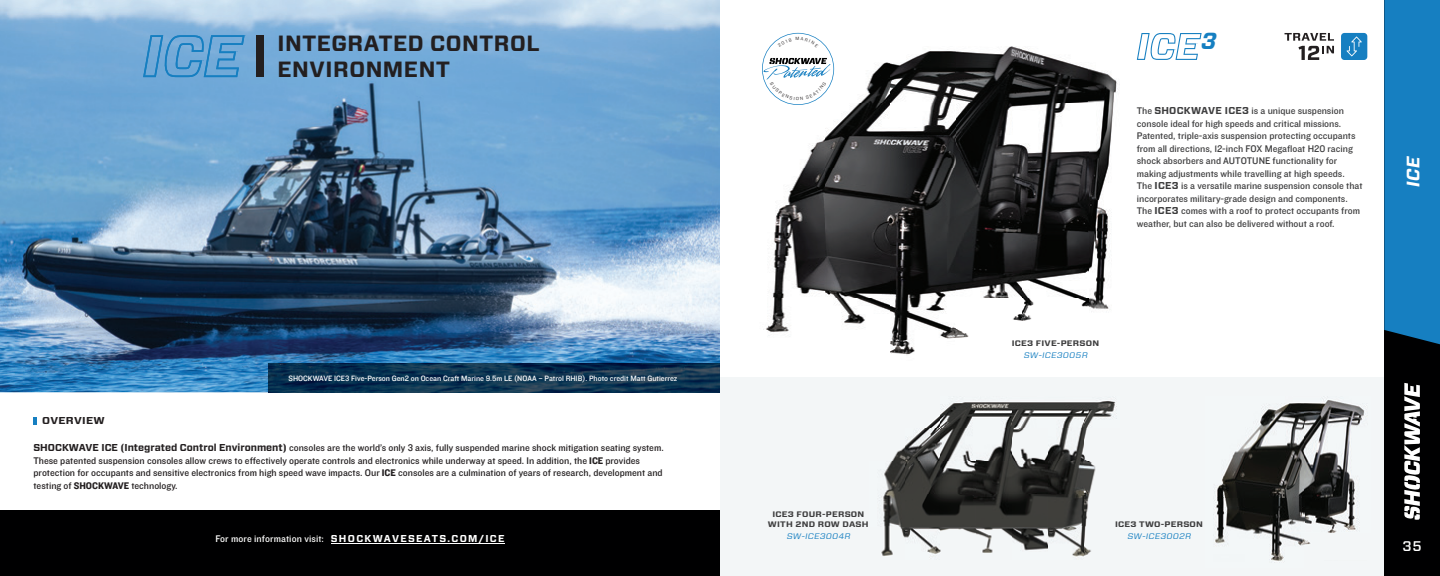
<style>
.page{position:relative;width:1440px;height:576px;background:#fff}
.page>*{position:absolute;margin:0;border:0;box-sizing:border-box;transform-origin:0 0}
.t1{font:italic 700 23.3px "Forza";color:#167fc1}
.t2{font:700 22px/26.4px "Forza";letter-spacing:.025em;color:#231f20}
.t3{font:italic 700 18px "Forza";color:#fff}
.t4{font:500 14px "Forza";color:#fff}
.t5{font:10px/12.5px "Knockout HTF31 Junior Middlewt";color:#3e3e3f}
.t6{font:10px/12.5px "Knockout HTF31 Junior Middlewt";color:#231f20}
.t7{font:10px "Knockout HTF31 Junior Middlewt";letter-spacing:.01em;color:#fff}
.t8{font:700 10px "Forza";letter-spacing:.025em;color:#231f20;scale:1.11 1}
.t9{font:8px "Knockout HTF31 Junior Middlewt";color:#fff}
.t10{font:700 8px/9.6px "Forza";letter-spacing:.025em;color:#3e3e3f;text-align:center;scale:1.11 1}
.t11{font:italic 8px "Forza";color:#167fc1;scale:1.11 1}
.s1{font-family:"Forza";font-weight:700}
.s2{font-family:"Knockout HTF51 Middleweight"}
</style>
<div class="page">
<img style="left:0;top:0;width:720px;height:392px">
<div style="left:256px;top:35px;width:8px;height:42px;background:#231f20"></div>
<svg style="left:143px;top:35px;width:102px;height:42px;background:#5d9fd2"></svg>
<svg style="left:34px;top:417px;width:3px;height:7px"></svg>
<div style="left:0;top:510px;width:720px;height:66px;background:#000001"></div>
<hr style="left:331px;top:543px;width:174px;height:1px;background:#fff">
<div style="left:720px;top:377px;width:720px;height:199px;background:#f3f6f7"></div>
<img style="left:763px;top:46px;width:357px;height:309px">
<svg style="left:1137px;top:33px;width:65px;height:27px"></svg>
<svg style="left:1341px;top:33px;width:26px;height:27px"></svg>
<svg style="left:1285px;top:33px;width:49px;height:27px"></svg>
<img style="left:881px;top:401px;width:236px;height:156px">
<img style="left:1213px;top:400px;width:151px;height:161px">
<img style="left:268px;top:364px;width:452px;height:28px">
<div style="left:1384px;top:0;width:56px;height:576px;background:#000001"></div>
<svg style="left:1384px;top:0;width:56px;height:345px;background:#1479b8"></svg>
<svg style="left:1404px;top:383px;width:16px;height:137px"></svg>
<svg style="left:762px;top:33px;width:72px;height:72px"></svg>
<h2 class="t2" style="left:277px;top:30px;width:264px">INTEGRATED CONTROL<br>ENVIRONMENT</h2>
<p class="t9" style="left:289px;top:374px;width:390px">SHOCKWAVE ICE3 Five-Person Gen2 on Ocean Craft Marine 9.5m LE (NOAA – Patrol RHIB). Photo credit Matt Gutierrez</p>
<p class="t8" style="left:42px;top:414px;width:58px">OVERVIEW</p>
<p class="t6" style="left:34px;top:442px;width:632px"><span class="s1">SHOCKWAVE ICE (Integrated Control Environment)</span> consoles are the world’s only 3 axis, fully suspended marine shock mitigation seating system.<br>These patented suspension consoles allow crews to effectively operate controls and electronics while underway at speed. In addition, the <span class="s2">ICE</span> provides protection for occupants and sensitive electronics from high speed wave impacts. Our <span class="s2">ICE</span> consoles are a culmination of years of research, development and testing of <span class="s2">SHOCKWAVE</span> technology.</p>
<p class="t7" style="left:215px;top:533px;width:291px">For more information visit: <span class="s1">SHOCKWAVESEATS.COM/ICE</span></p>
<p class="t10" style="left:768px;top:510px;width:92px">ICE3 FOUR-PERSON<br>WITH 2ND ROW DASH</p>
<p class="t11" style="left:786px;top:531px;width:61px">SW-ICE3004R</p>
<h1 class="t1" style="left:1201px;top:25px;width:17px">3</h1>
<p class="t5" style="left:1137px;top:105px;width:227px">The <span class="s1">SHOCKWAVE ICE3</span> is a unique suspension console ideal for high speeds and critical missions.<br>Patented, triple-axis suspension protecting occupants from all directions, 12-inch FOX Megafloat H20 racing shock absorbers and AUTOTUNE functionality for making adjustments while travelling at high speeds.<br>The <span class="s1">ICE3</span> is a versatile marine suspension console that incorporates military-grade design and components.<br>The <span class="s1">ICE3</span> comes with a roof to protect occupants from weather, but can also be delivered without a roof.</p>
<h3 class="t3" style="left:1401px;top:188px;width:37px;rotate:-90deg">ICE</h3>
<p class="t10" style="left:1012px;top:339px;width:80px">ICE3 FIVE-PERSON</p>
<p class="t11" style="left:1023px;top:350px;width:61px">SW-ICE3005R</p>
<p class="t10" style="left:1115px;top:520px;width:81px">ICE3 TWO-PERSON</p>
<p class="t11" style="left:1127px;top:531px;width:61px">SW-ICE3002R</p>
<h3 class="t4" style="left:1403px;top:537px;width:21px">35</h3>
</div>
